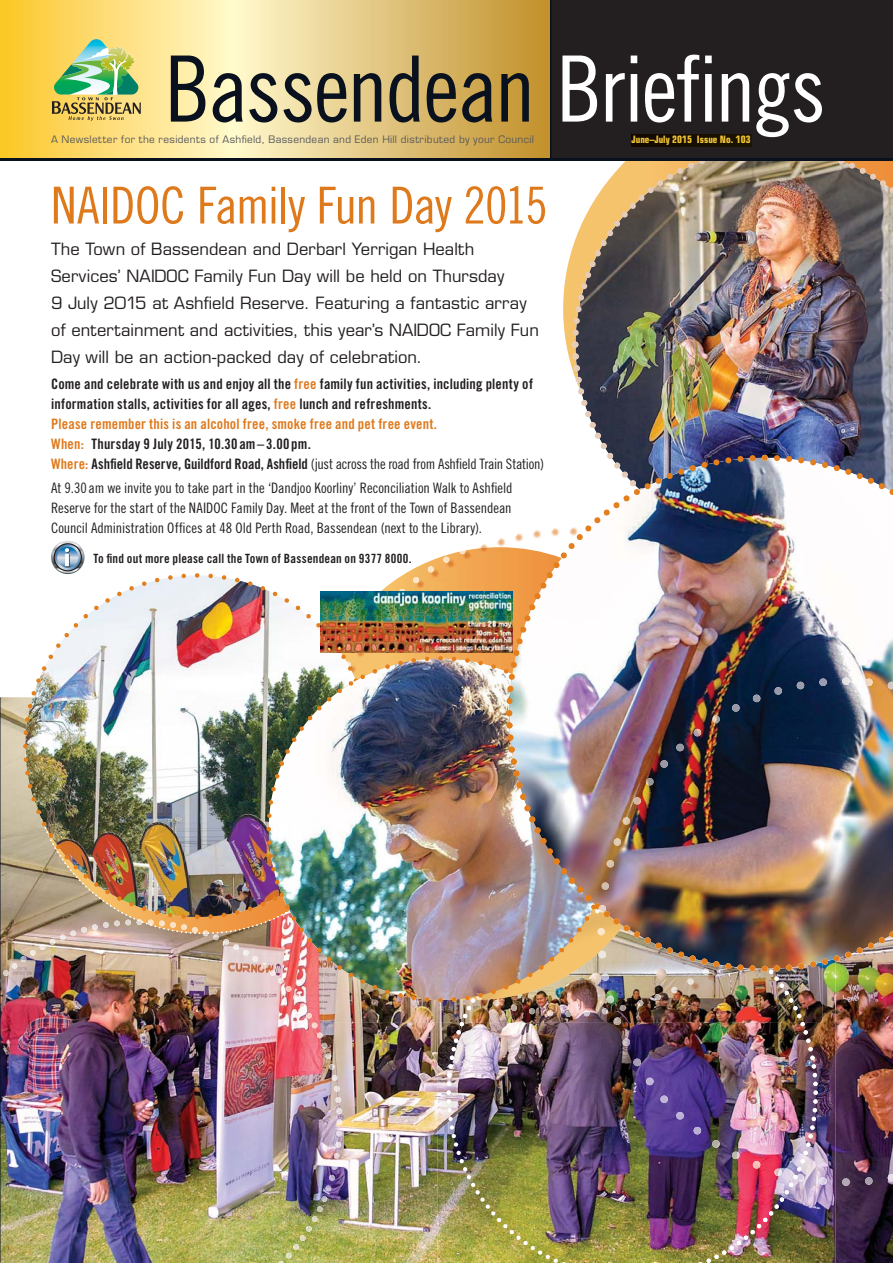
<style>
.page{position:relative;width:893px;height:1263px;background:#fff}
.page>*{position:absolute;margin:0;border:0;box-sizing:border-box;transform-origin:0 0}
.t1{font:91.5px "Trade Gothic LT Cond Eighteen";letter-spacing:-.025em;color:#08111d}
.t2{font:51px "Trade Gothic LT Cond Eighteen";letter-spacing:-.025em;color:#de791c}
.t3{font:16.5px/27px "Eurostile LT";color:#231f20}
.t4{font:14.4px/24.2px "Trade Gothic LT Cond Eighteen";color:#231f20}
.t5{font:14.4px/20px "Trade Gothic LT Bold Cond Twenty";letter-spacing:.01em;color:#231f20}
.t6{font:12.75px "Trade Gothic LT Bold Cond Twenty";letter-spacing:.015em;color:#231f20}
.t7{font:700 condensed 10.2px "Eurostile LT";color:#f2c436}
.t8{font:10.05px "Eurostile LT";letter-spacing:.035em;color:#58595b}
.s1{color:#fff}
.s2{color:#de791c}
.s3{font-family:"Trade Gothic LT Bold Cond Twenty";color:#de791c}
.s4{font-family:"Trade Gothic LT Bold Cond Twenty"}
</style>
<div class="page">
<img style="left:0;top:697px;width:893px;height:566px">
<img style="left:438px;top:1086px;width:397px;height:177px">
<img style="left:446px;top:1086px;width:193px;height:177px">
<img style="left:572px;top:161px;width:321px;height:192px">
<img style="left:278px;top:1131px;width:64px;height:132px">
<img style="left:213px;top:1086px;width:129px;height:28px">
<svg style="left:0;top:983px;width:1px;height:131px"></svg>
<img style="left:0;top:920px;width:24px;height:63px">
<svg style="left:0;top:1261px;width:131px;height:2px"></svg>
<svg style="left:337px;top:1119px;width:5px;height:6px"></svg>
<svg style="left:865px;top:1177px;width:8px;height:8px"></svg>
<svg style="left:887px;top:1174px;width:6px;height:8px"></svg>
<img style="left:818px;top:1174px;width:9px;height:11px">
<img style="left:639px;top:1177px;width:179px;height:86px">
<img style="left:614px;top:1086px;width:209px;height:91px">
<svg style="left:842px;top:1178px;width:8px;height:8px"></svg>
<img style="left:24px;top:353px;width:869px;height:733px">
<img style="left:321px;top:592px;width:192px;height:60px">
<svg style="left:0;top:0;width:550px;height:159px;background:#e9cd7c"></svg>
<div style="left:550px;top:0;width:343px;height:159px;background:#231f20"></div>
<img style="left:52px;top:38px;width:89px;height:83px">
<hr style="left:0;top:159px;width:893px;height:2px;background:#08111d">
<img style="left:631px;top:135px;width:121px;height:11px">
<h1 class="t1" style="left:165px;top:56px;width:662px">Bassendean <span class="s1">Briefings</span></h1>
<p class="t8" style="left:51px;top:134px;width:485px">A Newsletter for the residents of Ashfield, Bassendean and Eden Hill distributed by your Council</p>
<p class="t7" style="left:631px;top:133px;width:121px">June–July 2015 Issue No. 103</p>
<h2 class="t2" style="left:51px;top:187px;width:498px">NAIDOC Family Fun Day 2015</h2>
<p class="t3" style="left:51px;top:236px;width:489px">The Town of Bassendean and Derbarl Yerrigan Health Services’ NAIDOC Family Fun Day will be held on Thursday<br>9 July 2015 at Ashfield Reserve. Featuring a fantastic array of entertainment and activities, this year’s NAIDOC Family Fun Day will be an action-packed day of celebration.</p>
<p class="t5" style="left:51px;top:376px;width:483px">Come and celebrate with us and enjoy all the <span class="s2">free</span> family fun activities, including plenty of information stalls, activities for all ages, <span class="s2">free</span> lunch and refreshments.<br><span class="s2">Please remember this is an alcohol free, smoke free and pet free event.<br>When:</span> Thursday 9 July 2015, 10.30 am – 3.00 pm.</p>
<p class="t4" style="left:51px;top:453px;width:495px"><span class="s3">Where:</span> <span class="s4">Ashfield Reserve, Guildford Road, Ashfield</span> (just across the road from Ashfield Train Station)<br>At 9.30 am we invite you to take part in the ‘Dandjoo Koorliny’ Reconciliation Walk to Ashfield</p>
<p class="t4" style="left:51px;top:500px;width:462px;line-height:20px">Reserve for the start of the NAIDOC Family Day. Meet at the front of the Town of Bassendean<br>Council Administration Offices at 48 Old Perth Road, Bassendean (next to the Library).</p>
<p class="t6" style="left:94px;top:553px;width:320px">To find out more please call the Town of Bassendean on 9377 8000.</p>
</div>
